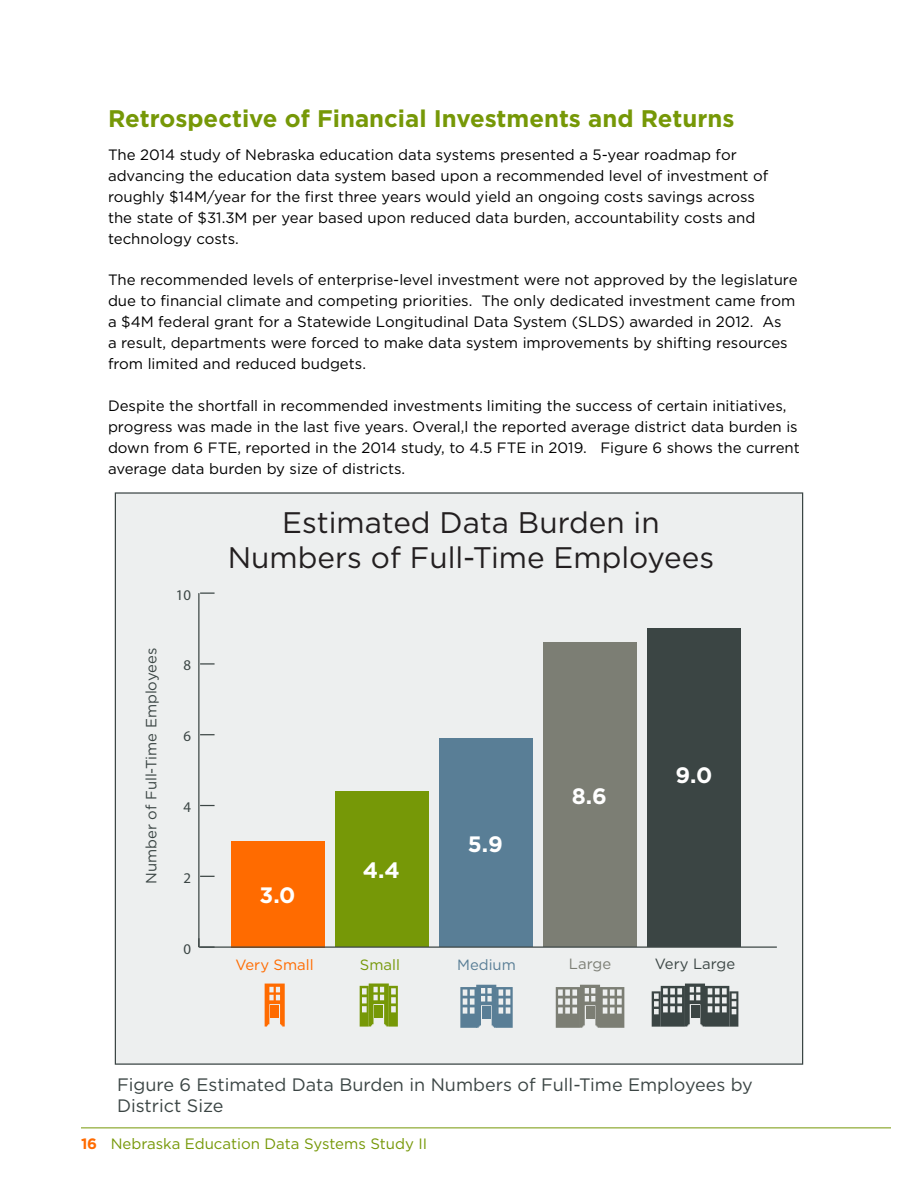
<style>
.page{position:relative;width:918px;height:1188px;background:#fff}
.page>*{position:absolute;margin:0;border:0;box-sizing:border-box;transform-origin:0 0}
.t1{font:29.7px/35.7px "Gotham";color:#231f20;text-align:center}
.t2{font:700 24px "Gotham";color:#769807}
.t3{font:700 22.35px "Gotham";color:#fff}
.t4{font:18px/21px "Gotham";color:#3b4544}
.t5{font:15px/21px "Gotham";color:#000}
.t6{font:15px "Gotham";color:#769807}
.t7{font:14.85px "Gotham";color:#3b4544}
.t8{font:14.85px "Gotham";color:#ff6b00}
.t9{font:14.85px "Myriad Pro";color:#3b4544}
.t10{font:14.85px "Gotham";color:#597e96}
.t11{font:14.85px "Gotham";color:#769807}
.t12{font:14.85px "Gotham";color:#7c7e74}
.s1{font-weight:700;color:#ff6b00}
</style>
<div class="page">
<hr style="left:81px;top:1128px;width:810px;height:1px;background:#769807">
<div style="left:115px;top:493px;width:688px;height:571px;background:#edefef"></div>
<div style="left:647px;top:629px;width:94px;height:318px;background:#3b4544"></div>
<div style="left:543px;top:643px;width:94px;height:304px;background:#7c7e74"></div>
<div style="left:440px;top:738px;width:93px;height:209px;background:#597e96"></div>
<div style="left:336px;top:791px;width:93px;height:156px;background:#769807"></div>
<div style="left:232px;top:841px;width:93px;height:106px;background:#ff6b00"></div>
<svg style="left:265px;top:984px;width:20px;height:43px"></svg>
<svg style="left:556px;top:985px;width:68px;height:43px"></svg>
<svg style="left:360px;top:984px;width:38px;height:43px"></svg>
<svg style="left:652px;top:984px;width:86px;height:43px"></svg>
<svg style="left:460px;top:985px;width:53px;height:43px"></svg>
<hr style="left:199px;top:946px;width:578px;height:2px;background:#3b4544">
<hr style="left:198px;top:593px;width:1px;height:354px;background:#3b4544">
<svg style="left:198px;top:938px;width:17px;height:10px"></svg>
<svg style="left:200px;top:876px;width:15px;height:1px"></svg>
<svg style="left:200px;top:805px;width:15px;height:1px"></svg>
<svg style="left:200px;top:734px;width:15px;height:1px"></svg>
<svg style="left:200px;top:663px;width:15px;height:2px"></svg>
<svg style="left:200px;top:593px;width:15px;height:1px"></svg>
<h2 class="t2" style="left:108px;top:103px;width:628px">Retrospective of Financial Investments and Returns</h2>
<p class="t5" style="left:108px;top:144px;width:662px">The 2014 study of Nebraska education data systems presented a 5-year roadmap for advancing the education data system based upon a recommended level of investment of roughly $14M/year for the first three years would yield an ongoing costs savings across the state of $31.3M per year based upon reduced data burden, accountability costs and technology costs.</p>
<p class="t5" style="left:108px;top:269px;width:691px">The recommended levels of enterprise-level investment were not approved by the legislature due to financial climate and competing priorities. The only dedicated investment came from a $4M federal grant for a Statewide Longitudinal Data System (SLDS) awarded in 2012. As<br>a result, departments were forced to make data system improvements by shifting resources from limited and reduced budgets.</p>
<p class="t5" style="left:108px;top:395px;width:693px">Despite the shortfall in recommended investments limiting the success of certain initiatives, progress was made in the last five years. Overal,l the reported average district data burden is down from 6 FTE, reported in the 2014 study, to 4.5 FTE in 2019. Figure 6 shows the current average data burden by size of districts.</p>
<h1 class="t1" style="left:228px;top:504px;width:488px">Estimated Data Burden in<br>Numbers of Full-Time Employees</h1>
<p class="t9" style="left:176px;top:585px;width:17px">10</p>
<p class="t7" style="left:142px;top:884px;width:237px;rotate:-90deg">Number of Full-Time Employees</p>
<p class="t9" style="left:183px;top:656px;width:9px">8</p>
<p class="t9" style="left:183px;top:727px;width:9px">6</p>
<p class="t9" style="left:183px;top:798px;width:9px">4</p>
<p class="t9" style="left:183px;top:869px;width:9px">2</p>
<p class="t9" style="left:183px;top:939px;width:9px">0</p>
<h3 class="t3" style="left:260px;top:880px;width:38px">3.0</h3>
<h3 class="t3" style="left:363px;top:855px;width:39px">4.4</h3>
<h3 class="t3" style="left:468px;top:829px;width:37px">5.9</h3>
<h3 class="t3" style="left:572px;top:781px;width:37px">8.6</h3>
<h3 class="t3" style="left:676px;top:761px;width:38px">9.0</h3>
<p class="t8" style="left:235px;top:955px;width:80px">Very Small</p>
<p class="t11" style="left:360px;top:956px;width:42px">Small</p>
<p class="t10" style="left:457px;top:956px;width:60px">Medium</p>
<p class="t12" style="left:569px;top:955px;width:44px">Large</p>
<p class="t7" style="left:655px;top:955px;width:82px">Very Large</p>
<p class="t4" style="left:117px;top:1074px;width:637px">Figure 6 Estimated Data Burden in Numbers of Full-Time Employees by<br>District Size</p>
<p class="t6" style="left:81px;top:1134px;width:348px"><span class="s1">16</span> Nebraska Education Data Systems Study II</p>
</div>
